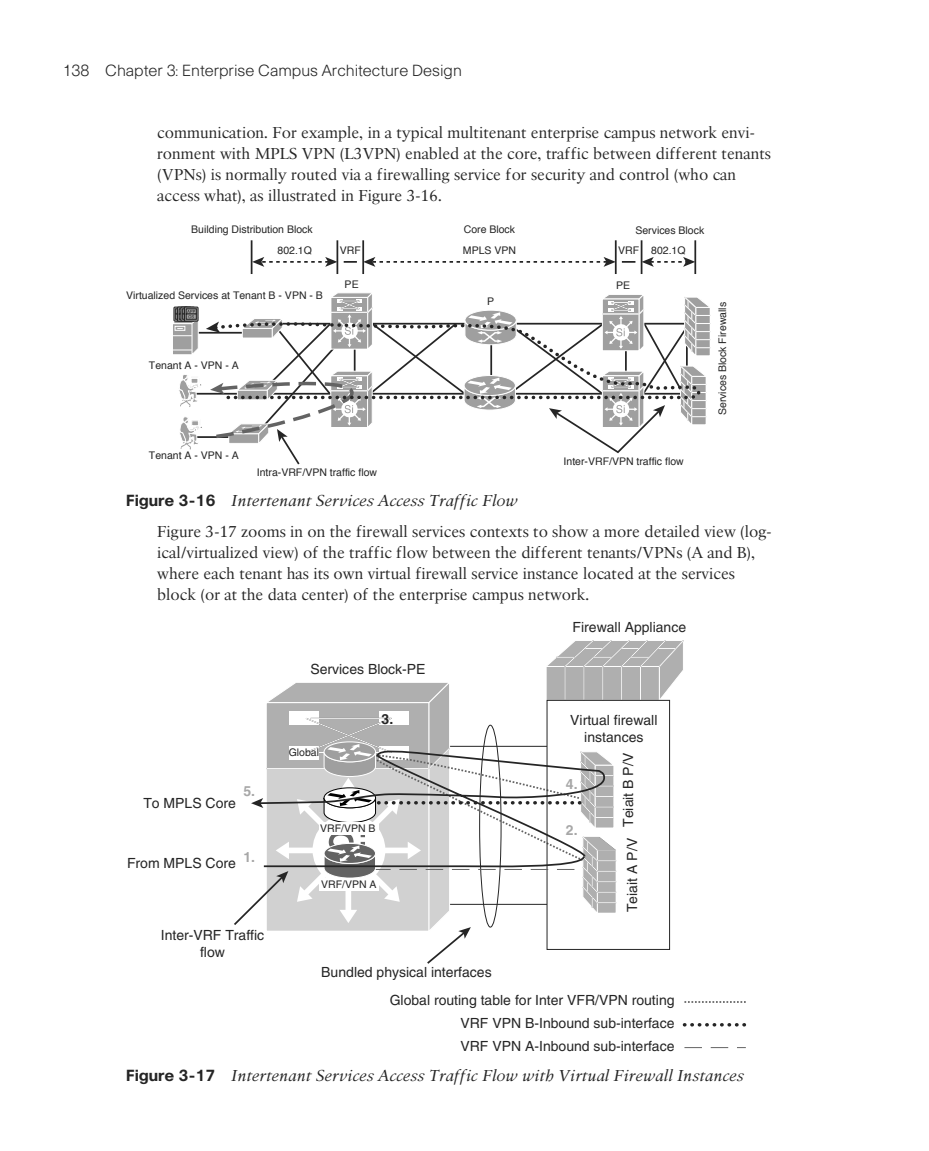
<style>
.page{position:relative;width:929px;height:1151px;background:#fff}
.page>*{position:absolute;margin:0;border:0;box-sizing:border-box;transform-origin:0 0}
.t1{font:15.75px/21px "Cisco Serif";color:#252525}
.t2{font:italic 15.75px "Cisco Serif";color:#252525}
.t3{font:300 15.75px "Cisco";color:#252525}
.t4{font:14px/16.8px "Helvetica";color:#252525;text-align:center}
.t5{font:700 14px "Helvetica";color:#a7a7a7}
.t6{font:700 14px "Helvetica";color:#252525}
.t7{font:10.5px/21.7px "Helvetica";color:#252525}
.s1{font-family:"Cisco";font-weight:700}
.s2{font-style:italic}
.s3{font-family:"Cisco";font-weight:700;font-style:normal}
</style>
<div class="page">
<hr style="left:251px;top:240px;width:1px;height:34px;background:#252525">
<hr style="left:336px;top:240px;width:2px;height:34px;background:#252525">
<hr style="left:362px;top:240px;width:2px;height:34px;background:#252525">
<hr style="left:694px;top:240px;width:2px;height:34px;background:#252525">
<svg style="left:642px;top:257px;width:53px;height:10px"></svg>
<svg style="left:364px;top:257px;width:251px;height:10px"></svg>
<svg style="left:252px;top:257px;width:85px;height:10px"></svg>
<svg style="left:344px;top:261px;width:13px;height:2px"></svg>
<svg style="left:622px;top:261px;width:13px;height:2px"></svg>
<hr style="left:615px;top:240px;width:1px;height:34px;background:#252525">
<hr style="left:640px;top:240px;width:2px;height:34px;background:#252525">
<svg style="left:173px;top:293px;width:538px;height:172px"></svg>
<svg style="left:684px;top:1001px;width:62px;height:1px"></svg>
<svg style="left:684px;top:1023px;width:62px;height:3px"></svg>
<svg style="left:684px;top:1047px;width:62px;height:1px"></svg>
<svg style="left:234px;top:640px;width:450px;height:324px"></svg>
<div style="left:319px;top:878px;width:60px;height:12px;background:#fff"></div>
<div style="left:319px;top:822px;width:60px;height:12px;background:#fff"></div>
<p class="t3" style="left:63px;top:64px;width:400px">138 Chapter 3: Enterprise Campus Architecture Design</p>
<p class="t1" style="left:157px;top:123px;width:615px">communication. For example, in a typical multitenant enterprise campus network envi&shy;ronment with MPLS VPN (L3VPN) enabled at the core, traffic between different tenants (VPNs) is normally routed via a firewalling service for security and control (who can access what), as illustrated in Figure 3-16 .</p>
<p class="t7" style="left:463px;top:219px;width:55px">Core Block<br>MPLS VPN</p>
<p class="t7" style="left:345px;top:274px;width:16px">PE</p>
<p class="t7" style="left:126px;top:286px;width:198px">Virtualized Services at Tenant B - VPN - B</p>
<p class="t7" style="left:191px;top:219px;width:123px">Building Distribution Block</p>
<p class="t7" style="left:635px;top:220px;width:70px">Services Block</p>
<p class="t7" style="left:277px;top:240px;width:36px">802.1Q</p>
<p class="t7" style="left:651px;top:240px;width:36px">802.1Q</p>
<p class="t7" style="left:340px;top:240px;width:22px">VRF</p>
<p class="t7" style="left:618px;top:240px;width:22px">VRF</p>
<p class="t7" style="left:616px;top:275px;width:16px">PE</p>
<p class="t7" style="left:487px;top:291px;width:9px">P</p>
<p class="t7" style="left:712px;top:415px;width:115px;rotate:-90deg">Services Block Firewalls</p>
<p class="t7" style="left:149px;top:355px;width:91px">Tenant A - VPN - A</p>
<p class="t7" style="left:149px;top:445px;width:91px">Tenant A - VPN - A</p>
<p class="t7" style="left:257px;top:462px;width:122px">Intra-VRF/VPN traffic flow</p>
<p class="t7" style="left:563px;top:451px;width:122px">Inter-VRF/VPN traffic flow</p>
<p class="t1" style="left:157px;top:486px;width:616px;line-height:31.5px;text-indent:-31px"><span class="s1">Figure 3-16</span> <span class="s2">Intertenant Services Access Traffic Flow<br></span>Figure 3-17 zooms in on the firewall services contexts to show a more detailed view (log-</p>
<p class="t1" style="left:157px;top:543px;width:599px">ical/virtualized view) of the traffic flow between the different tenants/VPNs (A and B), where each tenant has its own virtual firewall service instance located at the services block (or at the data center) of the enterprise campus network.</p>
<p class="t4" style="left:572px;top:619px;width:115px">Firewall Appliance</p>
<p class="t4" style="left:143px;top:795px;width:94px">To MPLS Core</p>
<p class="t5" style="left:243px;top:786px;width:13px">5.</p>
<p class="t4" style="left:127px;top:856px;width:110px">From MPLS Core</p>
<p class="t5" style="left:243px;top:851px;width:13px">1.</p>
<p class="t4" style="left:161px;top:928px;width:105px">Inter-VRF Traffic flow</p>
<p class="t4" style="left:310px;top:661px;width:117px">Services Block-PE</p>
<p class="t7" style="left:289px;top:743px;width:32px">Global</p>
<p class="t6" style="left:381px;top:713px;width:13px">3.</p>
<p class="t7" style="left:320px;top:818px;width:57px">VRF/VPN B</p>
<p class="t7" style="left:321px;top:874px;width:57px">VRF/VPN A</p>
<p class="t4" style="left:321px;top:965px;width:172px">Bundled physical interfaces</p>
<p class="t4" style="left:570px;top:713px;width:89px">Virtual firewall instances</p>
<p class="t5" style="left:566px;top:778px;width:13px">4.</p>
<p class="t5" style="left:566px;top:825px;width:13px">2.</p>
<p class="t4" style="left:623px;top:912px;width:161px;rotate:-90deg">Teiait A P/V Teiait B P/V</p>
<p class="t4" style="left:390px;top:993px;width:286px">Global routing table for Inter VFR/VPN routing</p>
<p class="t4" style="left:460px;top:1013px;width:215px;line-height:22.8px;text-align:left">VRF VPN B-Inbound sub-interface<br>VRF VPN A-Inbound sub-interface</p>
<p class="t2" style="left:126px;top:1068px;width:620px"><span class="s3">Figure 3-17</span> Intertenant Services Access Traffic Flow with Virtual Firewall Instances</p>
</div>
